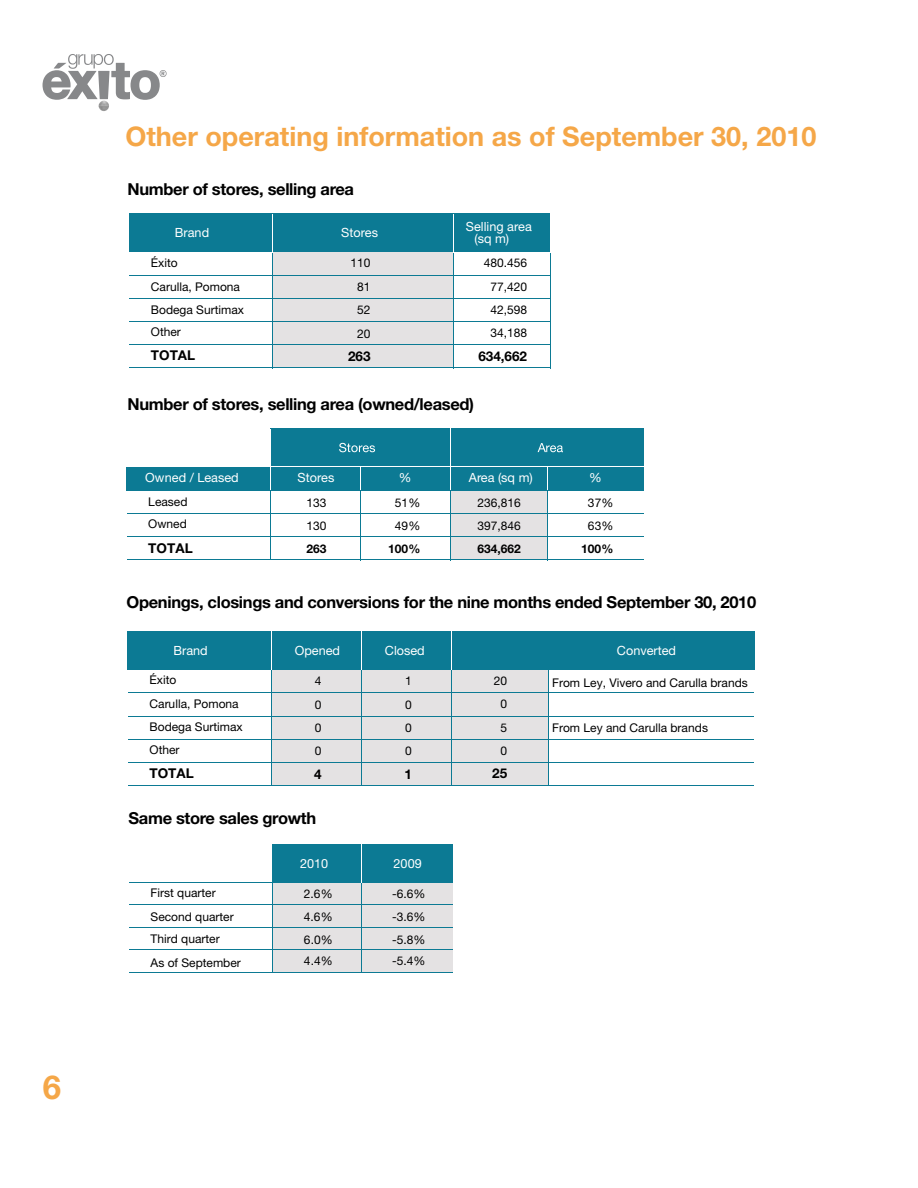
<style>
.page{position:relative;width:918px;height:1188px;background:#fff}
.page>*{position:absolute;margin:0;border:0;box-sizing:border-box;transform-origin:0 0}
.t1{font:700 33px "Helvetica Neue LT Std";color:#f5a748}
.t2{font:700 27px "Helvetica Neue LT Std";color:#f5a748}
.t3{font:700 16.5px "Helvetica Neue LT Std";letter-spacing:-.02em;color:#000}
.t4{font:700 13.5px "Helvetica Neue LT Std";color:#000}
.t5{font:12.6px/12.1px "Helvetica Neue LT Std";color:#fff}
.t6{font:12px/23.4px "Helvetica Neue LT Std";color:#000}
.t7{font:700 12px "Helvetica Neue LT Std";color:#000}
</style>
<div class="page">
<svg style="left:43px;top:54px;width:124px;height:57px"></svg>
<div style="left:272px;top:844px;width:181px;height:39px;background:#0c7a94"></div>
<div style="left:273px;top:882px;width:180px;height:90px;background:#e4e2e3"></div>
<hr style="left:129px;top:905px;width:324px;height:1px;background:#0c7a94">
<hr style="left:129px;top:882px;width:324px;height:1px;background:#0c7a94">
<hr style="left:129px;top:927px;width:324px;height:1px;background:#0c7a94">
<hr style="left:129px;top:950px;width:324px;height:1px;background:#0c7a94">
<hr style="left:129px;top:972px;width:324px;height:1px;background:#0c7a94">
<hr style="left:361px;top:882px;width:1px;height:90px;background:#0c7a94">
<hr style="left:361px;top:844px;width:1px;height:38px;background:#fff">
<hr style="left:272px;top:883px;width:1px;height:89px;background:#0c7a94">
<div style="left:270px;top:428px;width:374px;height:62px;background:#0c7a94"></div>
<div style="left:451px;top:490px;width:96px;height:70px;background:#e4e2e3"></div>
<div style="left:127px;top:467px;width:144px;height:23px;background:#0c7a94"></div>
<hr style="left:127px;top:490px;width:517px;height:1px;background:#0c7a94">
<hr style="left:127px;top:467px;width:517px;height:1px;background:#fff">
<hr style="left:127px;top:513px;width:517px;height:1px;background:#0c7a94">
<hr style="left:127px;top:536px;width:517px;height:1px;background:#0c7a94">
<hr style="left:127px;top:559px;width:517px;height:1px;background:#0c7a94">
<svg style="left:339px;top:443px;width:36px;height:9px"></svg>
<svg style="left:538px;top:443px;width:25px;height:9px"></svg>
<hr style="left:270px;top:490px;width:1px;height:70px;background:#0c7a94">
<hr style="left:270px;top:429px;width:1px;height:61px;background:#fff">
<hr style="left:450px;top:490px;width:1px;height:70px;background:#0c7a94">
<hr style="left:450px;top:429px;width:1px;height:61px;background:#fff">
<hr style="left:360px;top:490px;width:1px;height:70px;background:#0c7a94">
<svg style="left:360px;top:468px;width:1px;height:22px"></svg>
<hr style="left:548px;top:490px;width:1px;height:70px;background:#0c7a94">
<div style="left:129px;top:213px;width:421px;height:39px;background:#0c7a94"></div>
<div style="left:273px;top:252px;width:180px;height:116px;background:#e4e2e3"></div>
<hr style="left:130px;top:275px;width:420px;height:1px;background:#0c7a94">
<hr style="left:130px;top:252px;width:420px;height:1px;background:#0c7a94">
<hr style="left:130px;top:298px;width:420px;height:1px;background:#0c7a94">
<hr style="left:130px;top:321px;width:420px;height:1px;background:#0c7a94">
<hr style="left:130px;top:344px;width:420px;height:1px;background:#0c7a94">
<hr style="left:130px;top:368px;width:420px;height:1px;background:#0c7a94">
<hr style="left:453px;top:250px;width:1px;height:119px;background:#0c7a94">
<hr style="left:453px;top:214px;width:1px;height:38px;background:#fff">
<hr style="left:550px;top:250px;width:1px;height:119px;background:#0c7a94">
<hr style="left:550px;top:214px;width:1px;height:38px;background:#fff">
<hr style="left:273px;top:250px;width:1px;height:119px;background:#0c7a94">
<hr style="left:273px;top:214px;width:1px;height:38px;background:#fff">
<div style="left:128px;top:631px;width:627px;height:39px;background:#0c7a94"></div>
<div style="left:272px;top:670px;width:277px;height:116px;background:#e4e2e3"></div>
<hr style="left:128px;top:693px;width:626px;height:1px;background:#0c7a94">
<hr style="left:128px;top:670px;width:626px;height:1px;background:#0c7a94">
<hr style="left:128px;top:716px;width:626px;height:1px;background:#0c7a94">
<hr style="left:128px;top:739px;width:626px;height:1px;background:#0c7a94">
<hr style="left:128px;top:762px;width:626px;height:1px;background:#0c7a94">
<hr style="left:128px;top:785px;width:626px;height:1px;background:#0c7a94">
<hr style="left:452px;top:668px;width:1px;height:118px;background:#0c7a94">
<hr style="left:452px;top:632px;width:1px;height:38px;background:#fff">
<hr style="left:362px;top:668px;width:1px;height:118px;background:#0c7a94">
<hr style="left:362px;top:632px;width:1px;height:38px;background:#fff">
<hr style="left:549px;top:668px;width:1px;height:118px;background:#0c7a94">
<hr style="left:271px;top:668px;width:1px;height:118px;background:#0c7a94">
<hr style="left:271px;top:632px;width:1px;height:38px;background:#fff">
<h1 class="t1" style="left:43px;top:1067px;width:20px">6</h1>
<h2 class="t2" style="left:125px;top:119px;width:692px">Other operating information as of September 30, 2010</h2>
<h3 class="t3" style="left:128px;top:179px;width:228px">Number of stores, selling area</h3>
<p class="t5" style="left:175px;top:226px;width:36px">Brand</p>
<p class="t5" style="left:341px;top:226px;width:38px">Stores</p>
<p class="t6" style="left:351px;top:251px;width:22px;text-align:center">110<br>81<br>52<br>20</p>
<p class="t4" style="left:348px;top:348px;width:24px">263</p>
<p class="t6" style="left:151px;top:251px;width:28px">Éxito</p>
<p class="t6" style="left:151px;top:275px;width:91px">Carulla, Pomona</p>
<p class="t6" style="left:151px;top:297px;width:95px">Bodega Surtimax</p>
<p class="t4" style="left:151px;top:347px;width:46px">TOTAL</p>
<p class="t6" style="left:151px;top:320px;width:32px">Other</p>
<p class="t5" style="left:474px;top:220px;width:59px;text-indent:-8px">Selling area (sq m)</p>
<p class="t6" style="left:484px;top:251px;width:45px;text-align:center">480.456<br>77,420<br>42,598<br>34,188</p>
<p class="t4" style="left:478px;top:347px;width:50px">634,662</p>
<h3 class="t3" style="left:128px;top:394px;width:348px">Number of stores, selling area (owned/leased)</h3>
<p class="t5" style="left:145px;top:471px;width:95px">Owned / Leased</p>
<p class="t5" style="left:298px;top:471px;width:38px">Stores</p>
<p class="t6" style="left:306px;top:491px;width:22px;line-height:23px">133<br>130</p>
<p class="t7" style="left:306px;top:541px;width:22px">263</p>
<p class="t6" style="left:148px;top:490px;width:41px;line-height:23px">Leased<br>Owned</p>
<p class="t4" style="left:148px;top:540px;width:46px">TOTAL</p>
<p class="t5" style="left:399px;top:471px;width:14px">%</p>
<p class="t6" style="left:395px;top:491px;width:27px;line-height:23px">51%<br>49%</p>
<p class="t7" style="left:388px;top:541px;width:34px">100%</p>
<p class="t5" style="left:469px;top:471px;width:65px">Area (sq m)</p>
<p class="t6" style="left:478px;top:491px;width:45px;line-height:23px">236,816<br>397,846</p>
<p class="t7" style="left:478px;top:541px;width:45px">634,662</p>
<p class="t5" style="left:589px;top:471px;width:14px">%</p>
<p class="t6" style="left:588px;top:491px;width:27px;line-height:23px">37%<br>63%</p>
<p class="t7" style="left:581px;top:541px;width:34px">100%</p>
<h3 class="t3" style="left:127px;top:592px;width:631px">Openings, closings and conversions for the nine months ended September 30, 2010</h3>
<p class="t5" style="left:174px;top:644px;width:36px">Brand</p>
<p class="t5" style="left:295px;top:644px;width:47px">Opened</p>
<p class="t5" style="left:385px;top:644px;width:41px">Closed</p>
<p class="t6" style="left:315px;top:669px;width:8px;text-align:justify">4<br>0<br>0<br>0</p>
<p class="t4" style="left:314px;top:766px;width:9px">4</p>
<p class="t6" style="left:150px;top:668px;width:28px">Éxito</p>
<p class="t6" style="left:405px;top:669px;width:8px;text-align:justify">1<br>0<br>0<br>0</p>
<p class="t4" style="left:404px;top:766px;width:9px">1</p>
<p class="t6" style="left:150px;top:692px;width:91px">Carulla, Pomona</p>
<p class="t6" style="left:150px;top:715px;width:95px">Bodega Surtimax</p>
<p class="t4" style="left:150px;top:765px;width:46px">TOTAL</p>
<p class="t6" style="left:150px;top:738px;width:32px">Other</p>
<h3 class="t3" style="left:129px;top:808px;width:189px">Same store sales growth</h3>
<p class="t5" style="left:300px;top:857px;width:30px">2010</p>
<p class="t5" style="left:394px;top:857px;width:30px">2009</p>
<p class="t6" style="left:304px;top:881px;width:30px">2.6%</p>
<p class="t6" style="left:392px;top:881px;width:35px">-6.6%</p>
<p class="t6" style="left:304px;top:905px;width:30px">4.6%</p>
<p class="t6" style="left:392px;top:905px;width:35px">-3.6%</p>
<p class="t6" style="left:304px;top:930px;width:30px;line-height:20.7px">6.0%<br>4.4%</p>
<p class="t6" style="left:392px;top:930px;width:35px;line-height:20.1px">-5.8% -5.4%</p>
<p class="t6" style="left:151px;top:881px;width:67px">First quarter</p>
<p class="t6" style="left:151px;top:905px;width:85px">Second quarter</p>
<p class="t6" style="left:151px;top:927px;width:71px">Third quarter</p>
<p class="t6" style="left:151px;top:951px;width:92px">As of September</p>
<p class="t6" style="left:494px;top:669px;width:15px;text-align:center">20<br>0<br>5<br>0</p>
<p class="t4" style="left:492px;top:765px;width:17px">25</p>
<p class="t5" style="left:617px;top:644px;width:61px">Converted</p>
<p class="t6" style="left:552px;top:671px;width:197px">From Ley, Vivero and Carulla brands</p>
<p class="t6" style="left:552px;top:715px;width:157px">From Ley and Carulla brands</p>
</div>
